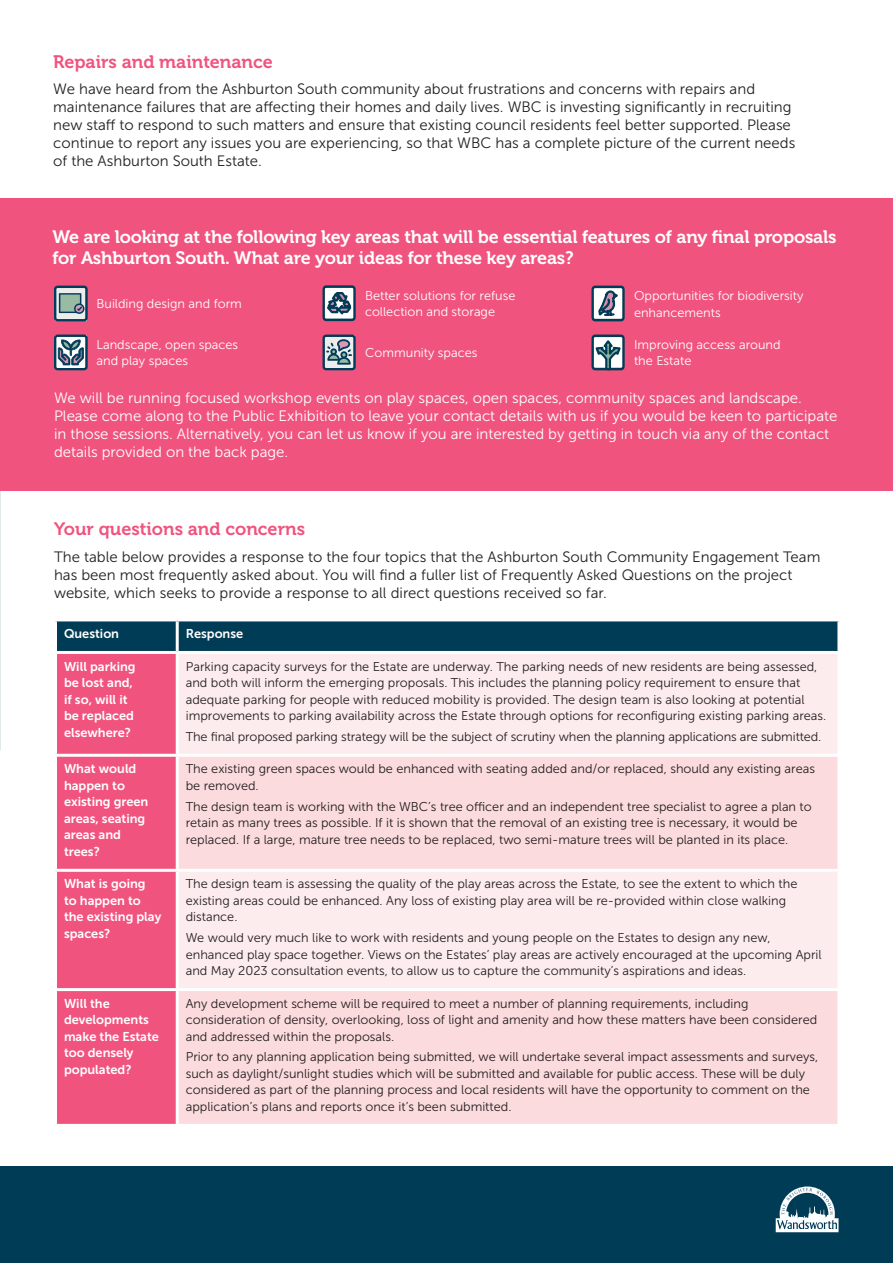
<style>
.page{position:relative;width:893px;height:1263px;background:#fff}
.page>*{position:absolute;margin:0;border:0;box-sizing:border-box;transform-origin:0 0}
._33707_Body_Text_01{font:18px/21px "Museo 700";letter-spacing:-.01em;color:#fff}
._33707_Body_Text_01-2{font:18px "Museo 700";color:#f0547e}
._33707_Body_Text_01-3{font:15px/18px "Museo Sans 300";color:#231f20}
._33707_Body_Text_01-4{font:15px/18px "Museo Sans 300";color:#fff}
._33707_Body_Text_01-5{font:12.75px/16.5px "Museo Sans 300";color:#231f20}
._33707_Body_Text_01-6{font:12.75px/16.5px "Museo Sans 700";color:#fff}
._33707_Body_Text_01-7{font:12.75px/16.5px "Museo Sans 300";color:#fff}
</style>
<div class="page">
<div style="left:0;top:1166px;width:893px;height:97px;background:#003c56"></div>
<div style="left:57px;top:621px;width:780px;height:30px;background:#003c56"></div>
<div style="left:57px;top:654px;width:119px;height:470px;background:#f0547e"></div>
<div style="left:179px;top:654px;width:658px;height:100px;background:#fdecee"></div>
<svg style="left:179px;top:757px;width:658px;height:367px;background:#fbe0e3"></svg>
<hr style="left:176px;top:621px;width:3px;height:30px;background:#fff">
<hr style="left:54px;top:754px;width:123px;height:3px;background:#fff">
<hr style="left:54px;top:869px;width:123px;height:3px;background:#fff">
<hr style="left:177px;top:869px;width:663px;height:3px;background:#fff">
<hr style="left:54px;top:988px;width:123px;height:3px;background:#fff">
<hr style="left:177px;top:988px;width:663px;height:3px;background:#fff">
<svg style="left:776px;top:1186px;width:62px;height:46px"></svg>
<div style="left:0;top:198px;width:893px;height:293px;background:#f0547e"></div>
<svg style="left:54px;top:334px;width:34px;height:36px"></svg>
<svg style="left:591px;top:334px;width:34px;height:37px"></svg>
<svg style="left:323px;top:285px;width:33px;height:36px"></svg>
<svg style="left:591px;top:285px;width:34px;height:36px"></svg>
<svg style="left:323px;top:334px;width:33px;height:36px"></svg>
<svg style="left:54px;top:286px;width:34px;height:35px"></svg>
<p class="_33707_Body_Text_01-2" style="left:53px;top:51px;width:221px">Repairs and maintenance</p>
<p class="_33707_Body_Text_01-3" style="left:53px;top:80px;width:744px">We have heard from the Ashburton South community about frustrations and concerns with repairs and maintenance failures that are affecting their homes and daily lives. WBC is investing significantly in recruiting new staff to respond to such matters and ensure that existing council residents feel better supported. Please continue to report any issues you are experiencing, so that WBC has a complete picture of the current needs of the Ashburton South Estate.</p>
<p class="_33707_Body_Text_01" style="left:52px;top:227px;width:786px">We are looking at the following key areas that will be essential features of any final proposals for Ashburton South. What are your ideas for these key areas?</p>
<p class="_33707_Body_Text_01-7" style="left:97px;top:296px;width:147px">Building design and form</p>
<p class="_33707_Body_Text_01-7" style="left:365px;top:287px;width:152px">Better solutions for refuse collection and storage</p>
<p class="_33707_Body_Text_01-7" style="left:634px;top:287px;width:171px">Opportunities for biodiversity enhancements</p>
<p class="_33707_Body_Text_01-7" style="left:97px;top:336px;width:143px">Landscape, open spaces and play spaces</p>
<p class="_33707_Body_Text_01-7" style="left:365px;top:345px;width:114px">Community spaces</p>
<p class="_33707_Body_Text_01-7" style="left:634px;top:336px;width:148px">Improving access around the Estate</p>
<p class="_33707_Body_Text_01-4" style="left:54px;top:389px;width:785px">We will be running focused workshop events on play spaces, open spaces, community spaces and landscape.<br>Please come along to the Public Exhibition to leave your contact details with us if you would be keen to participate in those sessions. Alternatively, you can let us know if you are interested by getting in touch via any of the contact details provided on the back page.</p>
<p class="_33707_Body_Text_01-2" style="left:54px;top:519px;width:253px">Your questions and concerns</p>
<p class="_33707_Body_Text_01-3" style="left:54px;top:548px;width:768px">The table below provides a response to the four topics that the Ashburton South Community Engagement Team has been most frequently asked about. You will find a fuller list of Frequently Asked Questions on the project website, which seeks to provide a response to all direct questions received so far.</p>
<p class="_33707_Body_Text_01-6" style="left:64px;top:625px;width:57px">Question</p>
<p class="_33707_Body_Text_01-6" style="left:186px;top:625px;width:59px">Response</p>
<p class="_33707_Body_Text_01-6" style="left:64px;top:658px;width:73px">Will parking be lost and, if so, will it be replaced elsewhere?</p>
<p class="_33707_Body_Text_01-5" style="left:186px;top:658px;width:642px">Parking capacity surveys for the Estate are underway. The parking needs of new residents are being assessed, and both will inform the emerging proposals. This includes the planning policy requirement to ensure that adequate parking for people with reduced mobility is provided. The design team is also looking at potential improvements to parking availability across the Estate through options for reconfiguring existing parking areas.</p>
<p class="_33707_Body_Text_01-5" style="left:186px;top:728px;width:637px">The final proposed parking strategy will be the subject of scrutiny when the planning applications are submitted.</p>
<p class="_33707_Body_Text_01-6" style="left:64px;top:761px;width:86px">What would happen to existing green areas, seating areas and trees?</p>
<p class="_33707_Body_Text_01-5" style="left:186px;top:761px;width:631px">The existing green spaces would be enhanced with seating added and/or replaced, should any existing areas be removed.</p>
<p class="_33707_Body_Text_01-5" style="left:186px;top:798px;width:628px">The design team is working with the WBC’s tree officer and an independent tree specialist to agree a plan to retain as many trees as possible. If it is shown that the removal of an existing tree is necessary, it would be replaced. If a large, mature tree needs to be replaced, two semi-mature trees will be planted in its place.</p>
<p class="_33707_Body_Text_01-6" style="left:64px;top:876px;width:99px">What is going to happen to the existing play spaces?</p>
<p class="_33707_Body_Text_01-5" style="left:186px;top:876px;width:613px">The design team is assessing the quality of the play areas across the Estate, to see the extent to which the existing areas could be enhanced. Any loss of existing play area will be re-provided within close walking distance.</p>
<p class="_33707_Body_Text_01-5" style="left:186px;top:929px;width:637px">We would very much like to work with residents and young people on the Estates to design any new, enhanced play space together. Views on the Estates’ play areas are actively encouraged at the upcoming April and May 2023 consultation events, to allow us to capture the community’s aspirations and ideas.</p>
<p class="_33707_Body_Text_01-6" style="left:64px;top:995px;width:96px">Will the developments make the Estate too densely populated?</p>
<p class="_33707_Body_Text_01-5" style="left:186px;top:995px;width:633px">Any development scheme will be required to meet a number of planning requirements, including consideration of density, overlooking, loss of light and amenity and how these matters have been considered and addressed within the proposals.</p>
<p class="_33707_Body_Text_01-5" style="left:186px;top:1049px;width:634px">Prior to any planning application being submitted, we will undertake several impact assessments and surveys, such as daylight/sunlight studies which will be submitted and available for public access. These will be duly considered as part of the planning process and local residents will have the opportunity to comment on the application’s plans and reports once it’s been submitted.</p>
</div>
